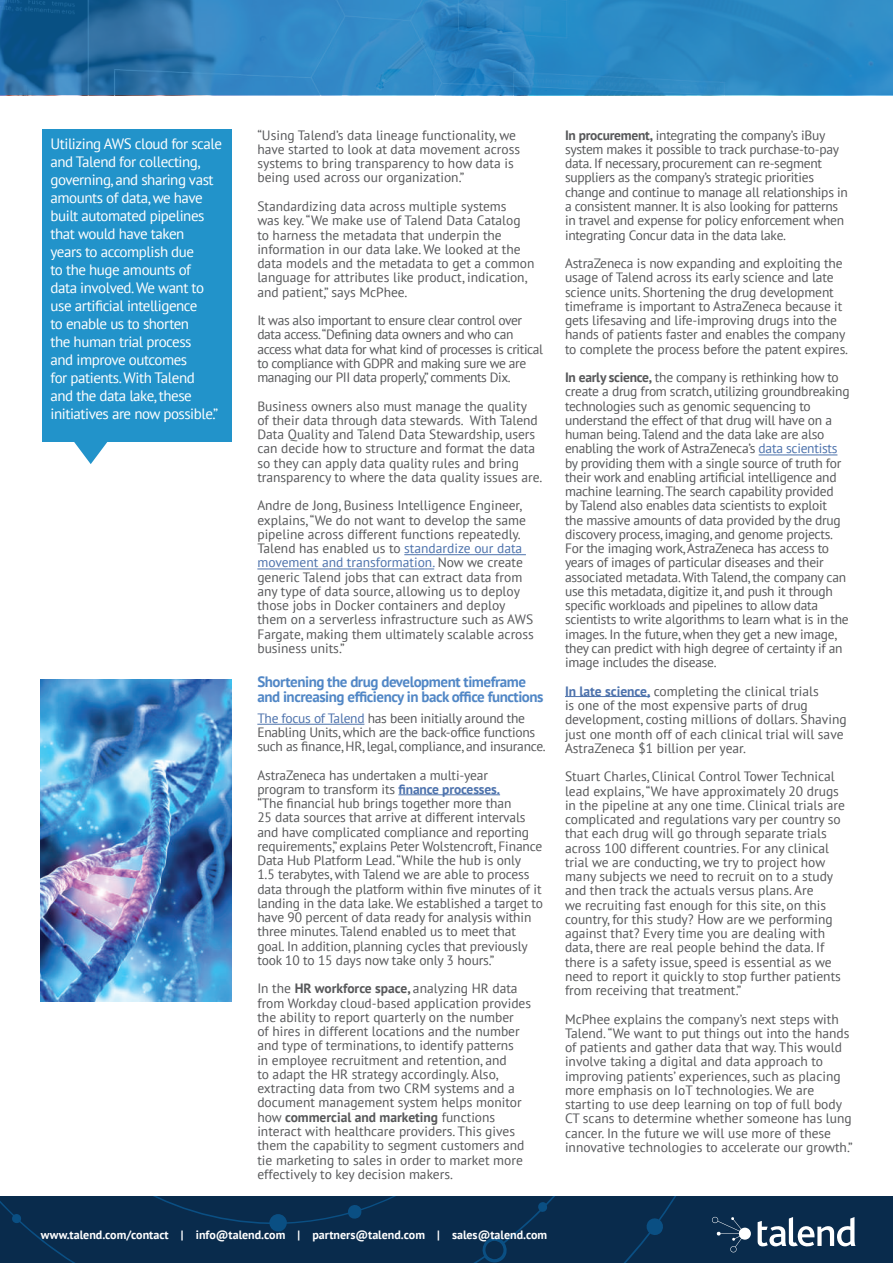
<style>
.page{position:relative;width:893px;height:1263px;background:#fff}
.page>*{position:absolute;margin:0;border:0;box-sizing:border-box;transform-origin:0 0}
.t1{font:15px/18px "PT Sans";letter-spacing:-.03em;color:#fff}
.t2{font:700 15px/14.2px "PT Sans";letter-spacing:-.03em;color:#5187c6}
.t3{font:13.5px/14.2px "PT Sans";letter-spacing:-.01em;color:#57585a}
.t4{font:13.5px/14.2px "PT Sans";letter-spacing:-.03em;color:#57585a}
.t5{font:700 12px "PT Sans";color:#fff}
.s1{color:#4d72ac}
.s2{font-weight:700;color:#4d72ac}
.s3{font-weight:700}
</style>
<div class="page">
<svg style="left:0;top:0;width:893px;height:95px;background:#2b81bb"></svg>
<div style="left:0;top:1196px;width:893px;height:67px;background:#092b4c"></div>
<svg style="left:0;top:1196px;width:661px;height:67px"></svg>
<hr style="left:404px;top:554px;width:122px;height:1px;background:#4d72ac">
<hr style="left:257px;top:569px;width:177px;height:1px;background:#4d72ac">
<hr style="left:257px;top:724px;width:107px;height:1px;background:#4d72ac">
<hr style="left:398px;top:794px;width:102px;height:1px;background:#4d72ac">
<hr style="left:759px;top:455px;width:78px;height:1px;background:#4d72ac">
<hr style="left:565px;top:696px;width:85px;height:1px;background:#4d72ac">
<svg style="left:74px;top:442px;width:34px;height:22px"></svg>
<div style="left:42px;top:130px;width:189px;height:312px;background:#2293ca"></div>
<svg style="left:712px;top:1217px;width:39px;height:35px"></svg>
<svg style="left:758px;top:1217px;width:97px;height:30px"></svg>
<img style="left:40px;top:679px;width:191px;height:322px">
<p class="t1" style="left:51px;top:135px;width:173px">Utilizing AWS cloud for scale and Talend for collecting, governing, and sharing vast amounts of data, we have built automated pipelines that would have taken<br>years to accomplish due<br>to the huge amounts of<br>data involved. We want to use artificial intelligence<br>to enable us to shorten<br>the human trial process<br>and improve outcomes<br>for patients. With Talend<br>and the data lake, these initiatives are now possible.”</p>
<p class="t3" style="left:257px;top:128px;width:264px">“Using Talend’s data lineage functionality, we have started to look at data movement across systems to bring transparency to how data is being used across our organization.”</p>
<p class="t3" style="left:257px;top:199px;width:279px">Standardizing data across multiple systems<br>was key. “We make use of Talend Data Catalog to harness the metadata that underpin the information in our data lake. We looked at the data models and the metadata to get a common language for attributes like product, indication, and patient,” says McPhee.</p>
<p class="t4" style="left:257px;top:313px;width:287px">It was also important to ensure clear control over data access. “Defining data owners and who can access what data for what kind of processes is critical to compliance with GDPR and making sure we are managing our PII data properly,” comments Dix.</p>
<p class="t3" style="left:257px;top:398px;width:287px">Business owners also must manage the quality<br>of their data through data stewards. With Talend Data Quality and Talend Data Stewardship, users can decide how to structure and format the data so they can apply data quality rules and bring transparency to where the data quality issues are.</p>
<p class="t3" style="left:257px;top:498px;width:278px">Andre de Jong, Business Intelligence Engineer, explains, “We do not want to develop the same pipeline across different functions repeatedly.<br>Talend has enabled us to <span class="s1">standardize our data movement and transformation.</span> Now we create generic Talend jobs that can extract data from any type of data source, allowing us to deploy those jobs in Docker containers and deploy them on a serverless infrastructure such as AWS Fargate, making them ultimately scalable across business units.”</p>
<p class="t2" style="left:257px;top:675px;width:288px">Shortening the drug development timeframe and increasing efficiency in back office functions</p>
<p class="t3" style="left:257px;top:710px;width:290px"><span class="s1">The focus of Talend</span> has been initially around the<br>Enabling Units, which are the back-office functions such as finance, HR, legal, compliance, and insurance.</p>
<p class="t3" style="left:257px;top:767px;width:287px">AstraZeneca has undertaken a multi-year<br>program to transform its <span class="s2">finance processes.<br></span>“The financial hub brings together more than<br>25 data sources that arrive at different intervals and have complicated compliance and reporting requirements,” explains Peter Wolstencroft, Finance Data Hub Platform Lead. “While the hub is only<br>1.5 terabytes, with Talend we are able to process data through the platform within five minutes of it landing in the data lake. We established a target to have 90 percent of data ready for analysis within three minutes. Talend enabled us to meet that goal. In addition, planning cycles that previously took 10 to 15 days now take only 3 hours.”</p>
<p class="t3" style="left:257px;top:981px;width:275px">In the <span class="s3">HR workforce space,</span> analyzing HR data from Workday cloud-based application provides the ability to report quarterly on the number<br>of hires in different locations and the number and type of terminations, to identify patterns<br>in employee recruitment and retention, and<br>to adapt the HR strategy accordingly. Also, extracting data from two CRM systems and a document management system helps monitor how <span class="s3">commercial and marketing</span> functions interact with healthcare providers. This gives them the capability to segment customers and tie marketing to sales in order to market more effectively to key decision makers.</p>
<p class="t3" style="left:565px;top:128px;width:284px"><span class="s3">In procurement,</span> integrating the company’s iBuy system makes it possible to track purchase-to-pay data. If necessary, procurement can re-segment suppliers as the company’s strategic priorities change and continue to manage all relationships in a consistent manner. It is also looking for patterns in travel and expense for policy enforcement when integrating Concur data in the data lake.</p>
<p class="t3" style="left:565px;top:256px;width:285px">AstraZeneca is now expanding and exploiting the usage of Talend across its early science and late science units. Shortening the drug development timeframe is important to AstraZeneca because it gets lifesaving and life-improving drugs into the hands of patients faster and enables the company to complete the process before the patent expires.</p>
<p class="t3" style="left:565px;top:370px;width:286px"><span class="s3">In early science,</span> the company is rethinking how to create a drug from scratch, utilizing groundbreaking technologies such as genomic sequencing to understand the effect of that drug will have on a human being. Talend and the data lake are also enabling the work of AstraZeneca’s <span class="s1">data scientists </span>by providing them with a single source of truth for their work and enabling artificial intelligence and machine learning. The search capability provided by Talend also enables data scientists to exploit<br>the massive amounts of data provided by the drug discovery process, imaging, and genome projects.<br>For the imaging work, AstraZeneca has access to years of images of particular diseases and their associated metadata. With Talend, the company can use this metadata, digitize it, and push it through specific workloads and pipelines to allow data scientists to write algorithms to learn what is in the images. In the future, when they get a new image, they can predict with high degree of certainty if an image includes the disease.</p>
<p class="t3" style="left:565px;top:683px;width:283px"><span class="s2">In late science,</span> completing the clinical trials<br>is one of the most expensive parts of drug development, costing millions of dollars. Shaving just one month off of each clinical trial will save AstraZeneca $1 billion per year.</p>
<p class="t3" style="left:565px;top:769px;width:281px">Stuart Charles, Clinical Control Tower Technical lead explains, “We have approximately 20 drugs in the pipeline at any one time. Clinical trials are complicated and regulations vary per country so that each drug will go through separate trials across 100 different countries. For any clinical trial we are conducting, we try to project how many subjects we need to recruit on to a study and then track the actuals versus plans. Are<br>we recruiting fast enough for this site, on this country, for this study? How are we performing against that? Every time you are dealing with data, there are real people behind the data. If there is a safety issue, speed is essential as we need to report it quickly to stop further patients from receiving that treatment.”</p>
<p class="t3" style="left:565px;top:1011px;width:289px">McPhee explains the company’s next steps with Talend. “We want to put things out into the hands of patients and gather data that way. This would involve taking a digital and data approach to improving patients’ experiences, such as placing more emphasis on IoT technologies. We are starting to use deep learning on top of full body CT scans to determine whether someone has lung cancer. In the future we will use more of these innovative technologies to accelerate our growth.”</p>
<p class="t5" style="left:41px;top:1227px;width:508px">www.talend.com/contact | info@talend.com | partners@talend.com | sales@talend.com</p>
</div>
